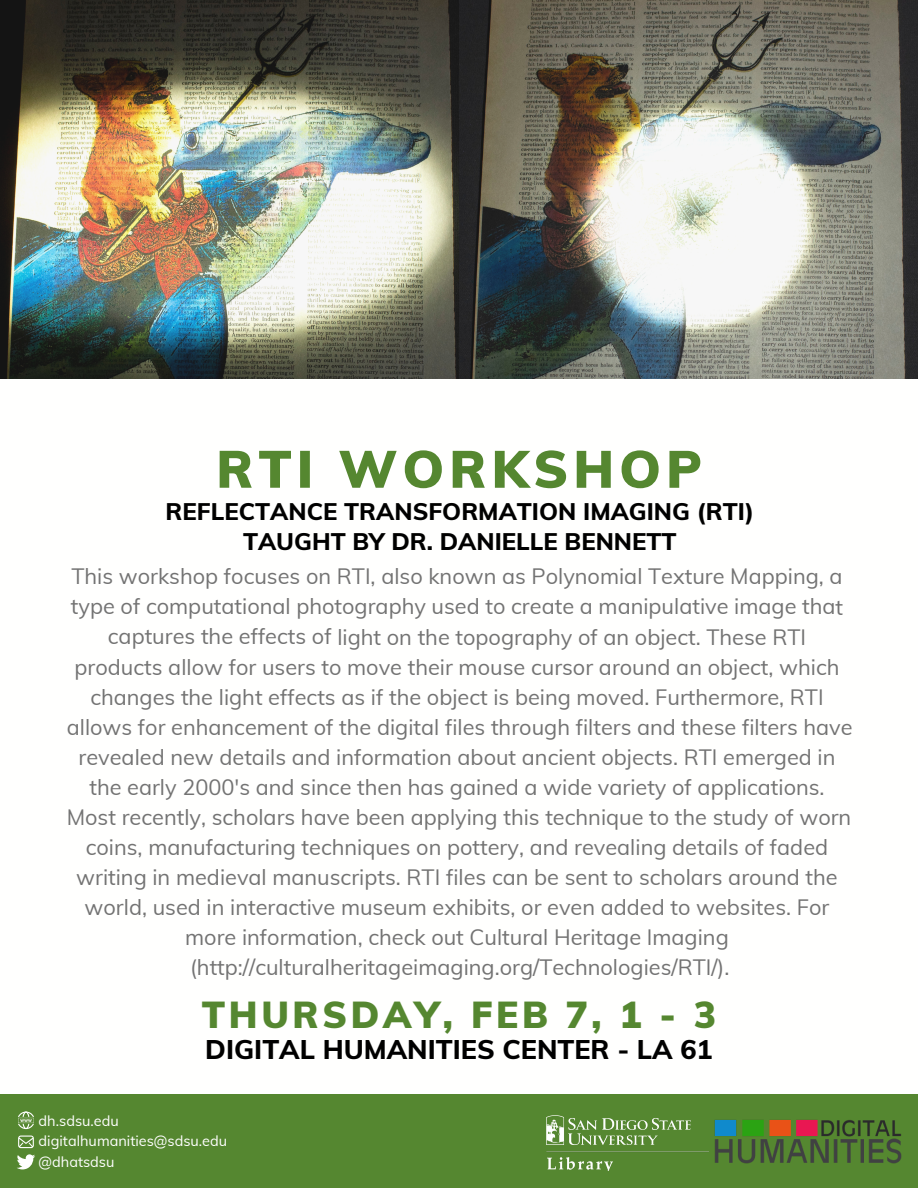
<style>
.page{position:relative;width:918px;height:1188px;background:#fff}
.page>*{position:absolute;margin:0;border:0;box-sizing:border-box;transform-origin:0 0}
.t1{font:900 51.9px "Muli";letter-spacing:.1em;color:#558730}
.t2{font:900 36.75px "Muli";letter-spacing:.1em;color:#558730}
.t3{font:800 27px "Muli";color:#000}
.t4{font:800 24px/30px "Muli";color:#000;text-align:center}
.t5{font:21.75px/30px "Muli";color:#737373;text-align:center}
.t6{font:14.55px/21.1px "Muli";color:#fff}
</style>
<div class="page">
<div style="left:0;top:1094px;width:918px;height:94px;background:#558730"></div>
<img style="left:0;top:0;width:918px;height:379px">
<img style="left:714px;top:1120px;width:188px;height:44px">
<svg style="left:17px;top:1154px;width:18px;height:15px"></svg>
<img style="left:546px;top:1115px;width:163px;height:55px">
<svg style="left:18px;top:1136px;width:16px;height:12px"></svg>
<svg style="left:18px;top:1112px;width:16px;height:17px"></svg>
<h1 class="t1" style="left:216px;top:436px;width:487px">RTI WORKSHOP</h1>
<p class="t4" style="left:166px;top:496px;width:590px">REFLECTANCE TRANSFORMATION IMAGING (RTI)<br>TAUGHT BY DR. DANIELLE BENNETT</p>
<p class="t5" style="left:67px;top:561px;width:787px">This workshop focuses on RTI, also known as Polynomial Texture Mapping, a type of computational photography used to create a manipulative image that captures the effects of light on the topography of an object. These RTI products allow for users to move their mouse cursor around an object, which changes the light effects as if the object is being moved. Furthermore, RTI allows for enhancement of the digital files through filters and these filters have revealed new details and information about ancient objects. RTI emerged in the early 2000's and since then has gained a wide variety of applications.<br>Most recently, scholars have been applying this technique to the study of worn coins, manufacturing techniques on pottery, and revealing details of faded writing in medieval manuscripts. RTI files can be sent to scholars around the world, used in interactive museum exhibits, or even added to websites. For more information, check out Cultural Heritage Imaging (http://culturalheritageimaging.org/Technologies/RTI/).</p>
<h2 class="t2" style="left:202px;top:991px;width:516px">THURSDAY, FEB 7, 1 - 3</h2>
<p class="t3" style="left:205px;top:1032px;width:509px">DIGITAL HUMANITIES CENTER - LA 61</p>
<p class="t6" style="left:39px;top:1110px;width:82px">dh.sdsu.edu</p>
<p class="t6" style="left:39px;top:1130px;width:190px">digitalhumanities@sdsu.edu @dhatsdsu</p>
</div>
